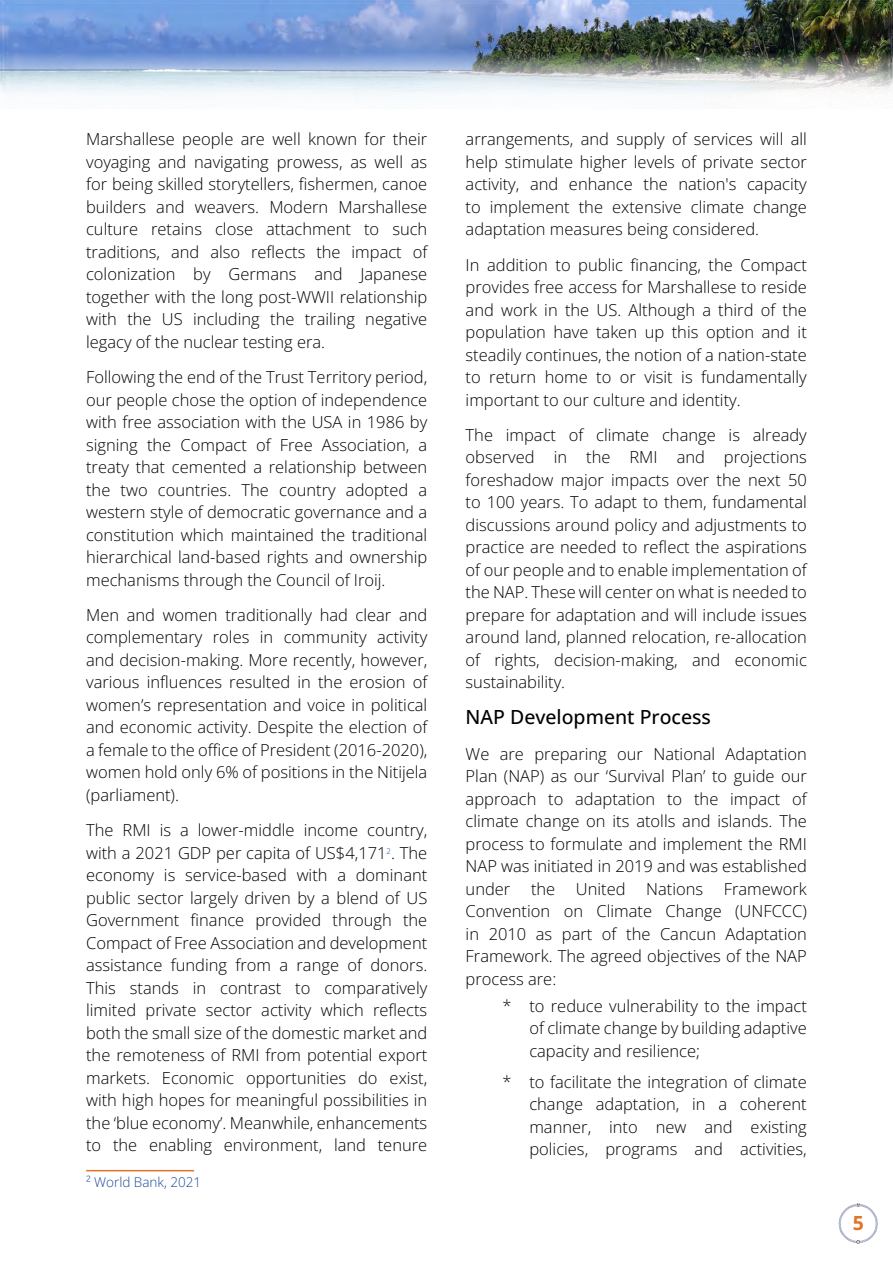
<style>
.page{position:relative;width:893px;height:1263px;background:#fff}
.page>*{position:absolute;margin:0;border:0;box-sizing:border-box;transform-origin:0 0}
.t1{font:500 19.5px "Open Sans";color:#000}
.t2{font:700 19.5px "Open Sans";color:#e17427}
.t3{font:300 16.5px/22.5px "Open Sans";color:#000;text-align:justify}
.t4{font:300 13.5px "Open Sans";color:#1a489d}
</style>
<div class="page">
<img style="left:0;top:0;width:893px;height:95px">
<svg style="left:839px;top:1203px;width:39px;height:41px"></svg>
<hr style="left:86px;top:1170px;width:108px;height:1px;background:#e17427">
<p class="t3" style="left:86px;top:128px;width:343px">Marshallese people are well known for their voyaging and navigating prowess, as well as for being skilled storytellers, fishermen, canoe builders and weavers. Modern Marshallese culture retains close attachment to such traditions, and also reflects the impact of colonization by Germans and Japanese together with the long post-WWII relationship with the US including the trailing negative legacy of the nuclear testing era.</p>
<p class="t3" style="left:86px;top:365px;width:343px">Following the end of the Trust Territory period, our people chose the option of independence with free association with the USA in 1986 by signing the Compact of Free Association, a treaty that cemented a relationship between the two countries. The country adopted a western style of democratic governance and a constitution which maintained the traditional hierarchical land-based rights and ownership mechanisms through the Council of Iroij.</p>
<p class="t3" style="left:86px;top:603px;width:343px">Men and women traditionally had clear and complementary roles in community activity and decision-making. More recently, however, various influences resulted in the erosion of women’s representation and voice in political and economic activity. Despite the election of a female to the office of President (2016-2020), women hold only 6% of positions in the Nitijela (parliament).</p>
<p class="t3" style="left:86px;top:818px;width:343px">The RMI is a lower-middle income country, with a 2021 GDP per capita of US$4,171<sup>2</sup>. The economy is service-based with a dominant public sector largely driven by a blend of US Government finance provided through the Compact of Free Association and development assistance funding from a range of donors.<br>This stands in contrast to comparatively limited private sector activity which reflects both the small size of the domestic market and the remoteness of RMI from potential export markets. Economic opportunities do exist, with high hopes for meaningful possibilities in the ‘blue economy’. Meanwhile, enhancements to the enabling environment, land tenure</p>
<p class="t4" style="left:86px;top:1173px;width:117px">² World Bank, 2021</p>
<p class="t3" style="left:466px;top:128px;width:343px">arrangements, and supply of services will all help stimulate higher levels of private sector activity, and enhance the nation's capacity to implement the extensive climate change adaptation measures being considered.</p>
<p class="t3" style="left:466px;top:253px;width:343px">In addition to public financing, the Compact provides free access for Marshallese to reside and work in the US. Although a third of the population have taken up this option and it steadily continues, the notion of a nation-state to return home to or visit is fundamentally important to our culture and identity.</p>
<p class="t3" style="left:466px;top:423px;width:343px">The impact of climate change is already observed in the RMI and projections foreshadow major impacts over the next 50 to 100 years. To adapt to them, fundamental discussions around policy and adjustments to practice are needed to reflect the aspirations of our people and to enable implementation of the NAP. These will center on what is needed to prepare for adaptation and will include issues around land, planned relocation, re-allocation of rights, decision-making, and economic sustainability.</p>
<p class="t1" style="left:466px;top:704px;width:247px">NAP Development Process</p>
<p class="t3" style="left:466px;top:742px;width:343px">We are preparing our National Adaptation Plan (NAP) as our ‘Survival Plan’ to guide our approach to adaptation to the impact of climate change on its atolls and islands. The process to formulate and implement the RMI NAP was initiated in 2019 and was established under the United Nations Framework Convention on Climate Change (UNFCCC) in 2010 as part of the Cancun Adaptation Framework. The agreed objectives of the NAP process are:</p>
<p class="t3" style="left:529px;top:994px;width:279px;text-indent:-27px">* to reduce vulnerability to the impact of climate change by building adaptive capacity and resilience;</p>
<p class="t3" style="left:529px;top:1070px;width:279px;text-indent:-27px">* to facilitate the integration of climate change adaptation, in a coherent manner, into new and existing policies, programs and activities,</p>
<p class="t2" style="left:853px;top:1209px;width:13px">5</p>
</div>
